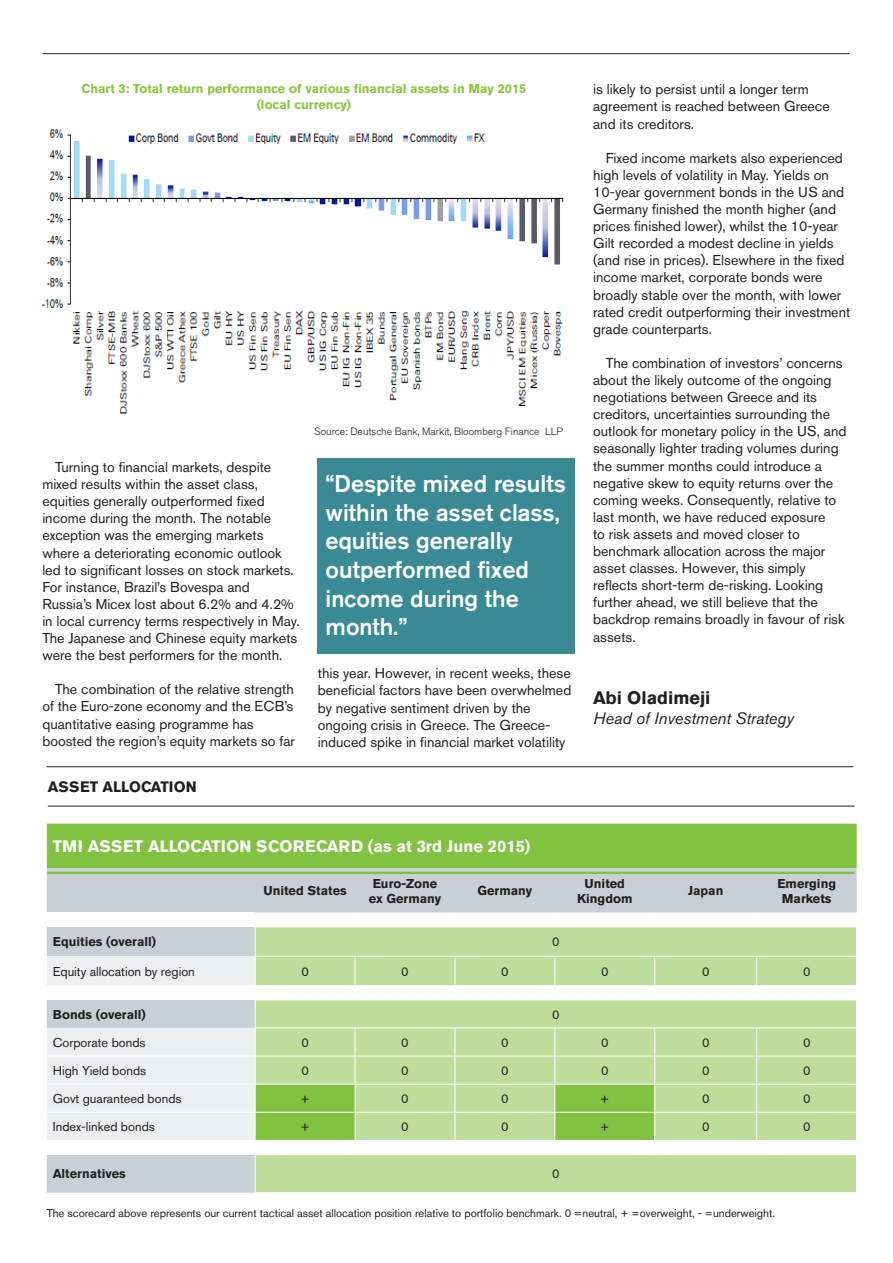
<style>
.page{position:relative;width:893px;height:1263px;background:#fff}
.page>*{position:absolute;margin:0;border:0;box-sizing:border-box;transform-origin:0 0}
.t1{font:500 24px/28.8px "Akzidenz Grotesk BE";color:#fff}
.t2{font:700 18px "Akzidenz Grotesk BE";color:#231f20}
.Heading_white{font:700 16.5px "Akzidenz Grotesk BE";color:#fff}
.t3{font:italic 16.5px "Akzidenz Grotesk BE";color:#231f20}
.subject{font:700 15px "Akzidenz Grotesk BE";color:#231f20}
.body_indent{font:14.25px/17.1px "Akzidenz Grotesk BE";color:#231f20}
.body_8_5pt_regular{font:12.75px "Akzidenz Grotesk BE";color:#231f20}
.chart_title{font:700 12.75px "Akzidenz Grotesk BE";color:#8bc63e}
.Heading_black_centre{font:700 12.75px/15px "Akzidenz Grotesk BE";color:#231f20;text-align:center}
.body_8_5pt_bold{font:700 12.75px "Akzidenz Grotesk BE";color:#231f20}
.body{font:12.75px "Akzidenz Grotesk BE";color:#231f20}
.body-2{font:11.25px "Akzidenz Grotesk BE";color:#231f20}
.footnote{font:300 10.5px "Akzidenz Grotesk BE";color:#231f20}
</style>
<div class="page">
<div style="left:47px;top:824px;width:810px;height:44px;background:#81c340"></div>
<div style="left:47px;top:868px;width:810px;height:325px;background:#c9d0d5"></div>
<div style="left:256px;top:1155px;width:600px;height:37px;background:#bedd9b"></div>
<hr style="left:255px;top:1155px;width:1px;height:37px;background:#fff">
<hr style="left:856px;top:1155px;width:1px;height:37px;background:#fff">
<hr style="left:255px;top:1192px;width:100px;height:1px;background:#fff">
<hr style="left:355px;top:1192px;width:100px;height:1px;background:#fff">
<hr style="left:455px;top:1192px;width:100px;height:1px;background:#fff">
<hr style="left:555px;top:1192px;width:100px;height:1px;background:#fff">
<hr style="left:655px;top:1192px;width:102px;height:1px;background:#fff">
<hr style="left:757px;top:1192px;width:100px;height:1px;background:#fff">
<svg style="left:47px;top:913px;width:810px;height:242px"></svg>
<hr style="left:48px;top:872px;width:806px;height:2px;background:#81c340">
<hr style="left:48px;top:806px;width:807px;height:1px;background:#231f20">
<hr style="left:46px;top:766px;width:807px;height:1px;background:#231f20">
<div style="left:318px;top:458px;width:257px;height:195px;background:#398a94"></div>
<hr style="left:43px;top:53px;width:806px;height:1px;background:#231f20">
<img style="left:41px;top:129px;width:522px;height:286px">
<p class="chart_title" style="left:82px;top:81px;width:446px">Chart 3: Total return performance of various financial assets in May 2015</p>
<p class="chart_title" style="left:257px;top:97px;width:96px">(local currency)</p>
<p class="body_indent" style="left:42px;top:458px;width:259px;text-indent:13px">Turning to financial markets, despite mixed results within the asset class, equities generally outperformed fixed income during the month. The notable exception was the emerging markets where a deteriorating economic outlook led to significant losses on stock markets.<br>For instance, Brazil’s Bovespa and Russia’s Micex lost about 6.2% and 4.2% in local currency terms respectively in May.<br>The Japanese and Chinese equity markets were the best performers for the month.</p>
<p class="body_indent" style="left:42px;top:681px;width:254px;text-indent:13px">The combination of the relative strength of the Euro-zone economy and the ECB’s quantitative easing programme has boosted the region’s equity markets so far</p>
<p class="subject" style="left:48px;top:778px;width:150px">ASSET ALLOCATION</p>
<p class="footnote" style="left:314px;top:425px;width:250px">Source: Deutsche Bank, Markit, Bloomberg Finance LLP</p>
<p class="t1" style="left:326px;top:468px;width:242px">“Despite mixed results within the asset class, equities generally outperformed fixed income during the month.”</p>
<p class="body_indent" style="left:318px;top:665px;width:255px">this year. However, in recent weeks, these beneficial factors have been overwhelmed by negative sentiment driven by the ongoing crisis in Greece. The Greece&shy;induced spike in financial market volatility</p>
<p class="body_indent" style="left:593px;top:81px;width:238px">is likely to persist until a longer term agreement is reached between Greece and its creditors.</p>
<p class="body_indent" style="left:593px;top:149px;width:259px;text-indent:13px">Fixed income markets also experienced high levels of volatility in May. Yields on 10-year government bonds in the US and Germany finished the month higher (and prices finished lower), whilst the 10-year Gilt recorded a modest decline in yields (and rise in prices). Elsewhere in the fixed income market, corporate bonds were broadly stable over the month, with lower rated credit outperforming their investment grade counterparts.</p>
<p class="body_indent" style="left:593px;top:354px;width:255px;text-indent:13px">The combination of investors’ concerns about the likely outcome of the ongoing negotiations between Greece and its creditors, uncertainties surrounding the outlook for monetary policy in the US, and seasonally lighter trading volumes during the summer months could introduce a negative skew to equity returns over the coming weeks. Consequently, relative to last month, we have reduced exposure<br>to risk assets and moved closer to benchmark allocation across the major asset classes. However, this simply reflects short-term de-risking. Looking further ahead, we still believe that the backdrop remains broadly in favour of risk assets.</p>
<p class="t2" style="left:593px;top:687px;width:119px">Abi Oladimeji</p>
<p class="t3" style="left:593px;top:708px;width:202px">Head of Investment Strategy</p>
<p class="Heading_white" style="left:53px;top:837px;width:479px">TMI ASSET ALLOCATION SCORECARD (as at 3rd June 2015)</p>
<p class="Heading_black_centre" style="left:263px;top:883px;width:85px">United States</p>
<p class="Heading_black_centre" style="left:369px;top:876px;width:74px">Euro-Zone ex Germany</p>
<p class="Heading_black_centre" style="left:478px;top:883px;width:56px">Germany</p>
<p class="Heading_black_centre" style="left:577px;top:876px;width:57px">United<br>Kingdom</p>
<p class="Heading_black_centre" style="left:688px;top:883px;width:37px">Japan</p>
<p class="Heading_black_centre" style="left:777px;top:876px;width:60px">Emerging<br>Markets</p>
<p class="body_8_5pt_bold" style="left:53px;top:934px;width:105px">Equities (overall)</p>
<p class="body" style="left:552px;top:934px;width:9px">0</p>
<p class="body_8_5pt_regular" style="left:53px;top:964px;width:144px">Equity allocation by region</p>
<p class="body" style="left:301px;top:964px;width:9px">0</p>
<p class="body" style="left:401px;top:964px;width:9px">0</p>
<p class="body" style="left:501px;top:964px;width:9px">0</p>
<p class="body" style="left:601px;top:964px;width:9px">0</p>
<p class="body" style="left:702px;top:964px;width:9px">0</p>
<p class="body" style="left:803px;top:964px;width:9px">0</p>
<p class="body_8_5pt_bold" style="left:53px;top:1007px;width:95px">Bonds (overall)</p>
<p class="body" style="left:552px;top:1007px;width:9px">0</p>
<p class="body_8_5pt_regular" style="left:53px;top:1035px;width:94px">Corporate bonds</p>
<p class="body" style="left:301px;top:1035px;width:9px">0</p>
<p class="body" style="left:401px;top:1035px;width:9px">0</p>
<p class="body" style="left:501px;top:1035px;width:9px">0</p>
<p class="body" style="left:601px;top:1035px;width:9px">0</p>
<p class="body" style="left:702px;top:1035px;width:9px">0</p>
<p class="body" style="left:803px;top:1035px;width:9px">0</p>
<p class="body_8_5pt_regular" style="left:53px;top:1063px;width:95px">High Yield bonds</p>
<p class="body" style="left:301px;top:1063px;width:9px">0</p>
<p class="body" style="left:401px;top:1063px;width:9px">0</p>
<p class="body" style="left:501px;top:1063px;width:9px">0</p>
<p class="body" style="left:601px;top:1063px;width:9px">0</p>
<p class="body" style="left:702px;top:1063px;width:9px">0</p>
<p class="body" style="left:803px;top:1063px;width:9px">0</p>
<p class="body_8_5pt_regular" style="left:53px;top:1091px;width:130px">Govt guaranteed bonds</p>
<p class="body" style="left:300px;top:1091px;width:11px">+</p>
<p class="body" style="left:401px;top:1091px;width:9px">0</p>
<p class="body" style="left:501px;top:1091px;width:9px">0</p>
<p class="body" style="left:600px;top:1091px;width:11px">+</p>
<p class="body" style="left:702px;top:1091px;width:9px">0</p>
<p class="body" style="left:803px;top:1091px;width:9px">0</p>
<p class="body_8_5pt_regular" style="left:53px;top:1119px;width:104px">Index-linked bonds</p>
<p class="body" style="left:300px;top:1119px;width:11px">+</p>
<p class="body" style="left:401px;top:1119px;width:9px">0</p>
<p class="body" style="left:501px;top:1119px;width:9px">0</p>
<p class="body" style="left:600px;top:1119px;width:11px">+</p>
<p class="body" style="left:702px;top:1119px;width:9px">0</p>
<p class="body" style="left:803px;top:1119px;width:9px">0</p>
<p class="body_8_5pt_bold" style="left:53px;top:1166px;width:75px">Alternatives</p>
<p class="body" style="left:552px;top:1166px;width:9px">0</p>
<p class="body-2" style="left:47px;top:1207px;width:730px">The scorecard above represents our current tactical asset allocation position relative to portfolio benchmark. 0 =neutral, + =overweight, - =underweight.</p>
</div>
